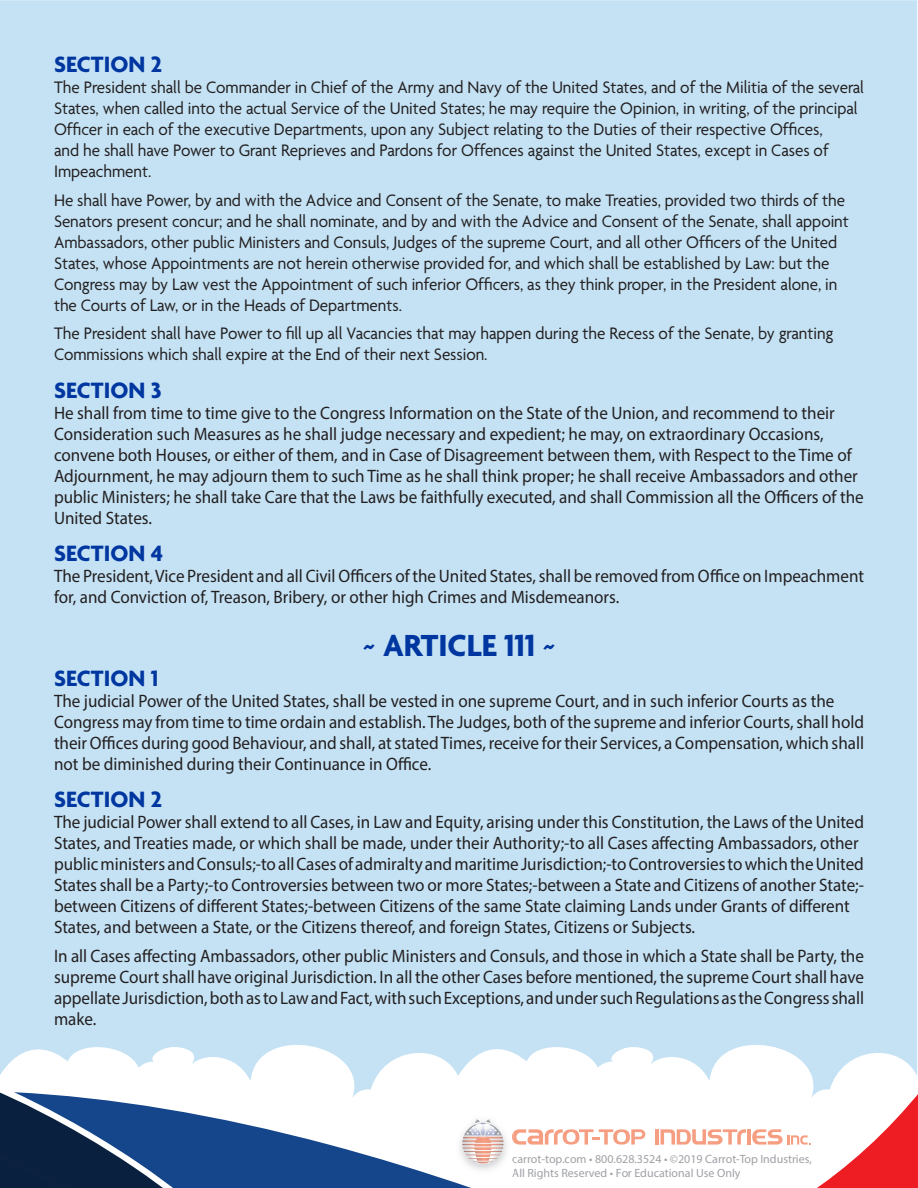
<style>
.page{position:relative;width:918px;height:1188px;background:#fff}
.page>*{position:absolute;margin:0;border:0;box-sizing:border-box;transform-origin:0 0}
.Heading_2{font:700 33px "Agenda";color:#0036a0}
.Heading_3{font:700 24px "Agenda";color:#0036a0}
.t1{font:18px/21px "Myriad Pro";color:#231f20;scale:.95 1}
.t2{font:18px/21px "Agenda";color:#231f20;scale:.95 1}
.t3{font:12px/14.4px "Myriad Pro";color:#9fa1a6}
</style>
<div class="page">
<svg style="left:333px;top:1129px;width:328px;height:59px"></svg>
<svg style="left:0;top:1098px;width:333px;height:90px"></svg>
<hr style="left:655px;top:1129px;width:4px;height:16px;background:#f69e81">
<svg style="left:661px;top:1098px;width:256px;height:90px"></svg>
<img style="left:453px;top:1129px;width:61px;height:49px">
<svg style="left:512px;top:1129px;width:133px;height:16px"></svg>
<svg style="left:462px;top:1119px;width:42px;height:45px"></svg>
<svg style="left:512px;top:1155px;width:2px;height:23px"></svg>
<div style="left:0;top:0;width:917px;height:1098px;background:#c4e2f4"></div>
<p class="Heading_3" style="left:54px;top:50px;width:110px">SECTION 2</p>
<p class="t2" style="left:54px;top:77px;width:854px">The President shall be Commander in Chief of the Army and Navy of the United States, and of the Militia of the several States, when called into the actual Service of the United States; he may require the Opinion, in writing, of the principal Officer in each of the executive Departments, upon any Subject relating to the Duties of their respective Offices,<br>and he shall have Power to Grant Reprieves and Pardons for Offences against the United States, except in Cases of Impeachment.</p>
<p class="t2" style="left:54px;top:189px;width:838px">He shall have Power, by and with the Advice and Consent of the Senate, to make Treaties, provided two thirds of the Senators present concur; and he shall nominate, and by and with the Advice and Consent of the Senate, shall appoint Ambassadors, other public Ministers and Consuls, Judges of the supreme Court, and all other Officers of the United States, whose Appointments are not herein otherwise provided for, and which shall be established by Law: but the Congress may by Law vest the Appointment of such inferior Officers, as they think proper, in the President alone, in the Courts of Law, or in the Heads of Departments.</p>
<p class="t2" style="left:54px;top:323px;width:822px">The President shall have Power to fill up all Vacancies that may happen during the Recess of the Senate, by granting<br>Commissions which shall expire at the End of their next Session.</p>
<p class="Heading_3" style="left:54px;top:375px;width:109px">SECTION 3</p>
<p class="t1" style="left:54px;top:402px;width:854px">He shall from time to time give to the Congress Information on the State of the Union, and recommend to their Consideration such Measures as he shall judge necessary and expedient; he may, on extraordinary Occasions, convene both Houses, or either of them, and in Case of Disagreement between them, with Respect to the Time of Adjournment, he may adjourn them to such Time as he shall think proper; he shall receive Ambassadors and other public Ministers; he shall take Care that the Laws be faithfully executed, and shall Commission all the Officers of the United States.</p>
<p class="Heading_3" style="left:54px;top:539px;width:111px">SECTION 4</p>
<p class="t1" style="left:54px;top:565px;width:854px">The President, Vice President and all Civil Officers of the United States, shall be removed from Office on Impeachment for, and Conviction of, Treason, Bribery, or other high Crimes and Misdemeanors.</p>
<p class="Heading_2" style="left:362px;top:625px;width:195px">~ ARTICLE 111 ~</p>
<p class="Heading_3" style="left:54px;top:663px;width:106px">SECTION 1</p>
<p class="t1" style="left:54px;top:690px;width:854px">The judicial Power of the United States, shall be vested in one supreme Court, and in such inferior Courts as the Congress may from time to time ordain and establish. The Judges, both of the supreme and inferior Courts, shall hold their Offices during good Behaviour, and shall, at stated Times, receive for their Services, a Compensation, which shall not be diminished during their Continuance in Office.</p>
<p class="Heading_3" style="left:54px;top:785px;width:110px">SECTION 2</p>
<p class="t1" style="left:54px;top:811px;width:854px">The judicial Power shall extend to all Cases, in Law and Equity, arising under this Constitution, the Laws of the United States, and Treaties made, or which shall be made, under their Authority;-to all Cases affecting Ambassadors, other public ministers and Consuls;-to all Cases of admiralty and maritime Jurisdiction;-to Controversies to which the United States shall be a Party;-to Controversies between two or more States;-between a State and Citizens of another State;- between Citizens of different States;-between Citizens of the same State claiming Lands under Grants of different States, and between a State, or the Citizens thereof, and foreign States, Citizens or Subjects.</p>
<p class="t1" style="left:54px;top:945px;width:854px;text-align:justify">In all Cases affecting Ambassadors, other public Ministers and Consuls, and those in which a State shall be Party, the supreme Court shall have original Jurisdiction. In all the other Cases before mentioned, the supreme Court shall have appellate Jurisdiction, both as to Law and Fact, with such Exceptions, and under such Regulations as the Congress shall make.</p>
<p class="t3" style="left:512px;top:1151px;width:302px">carrot-top.com • 800.628.3524 • ©2019 Carrot-Top Industries,<br>All Rights Reserved • For Educational Use Only</p>
</div>
